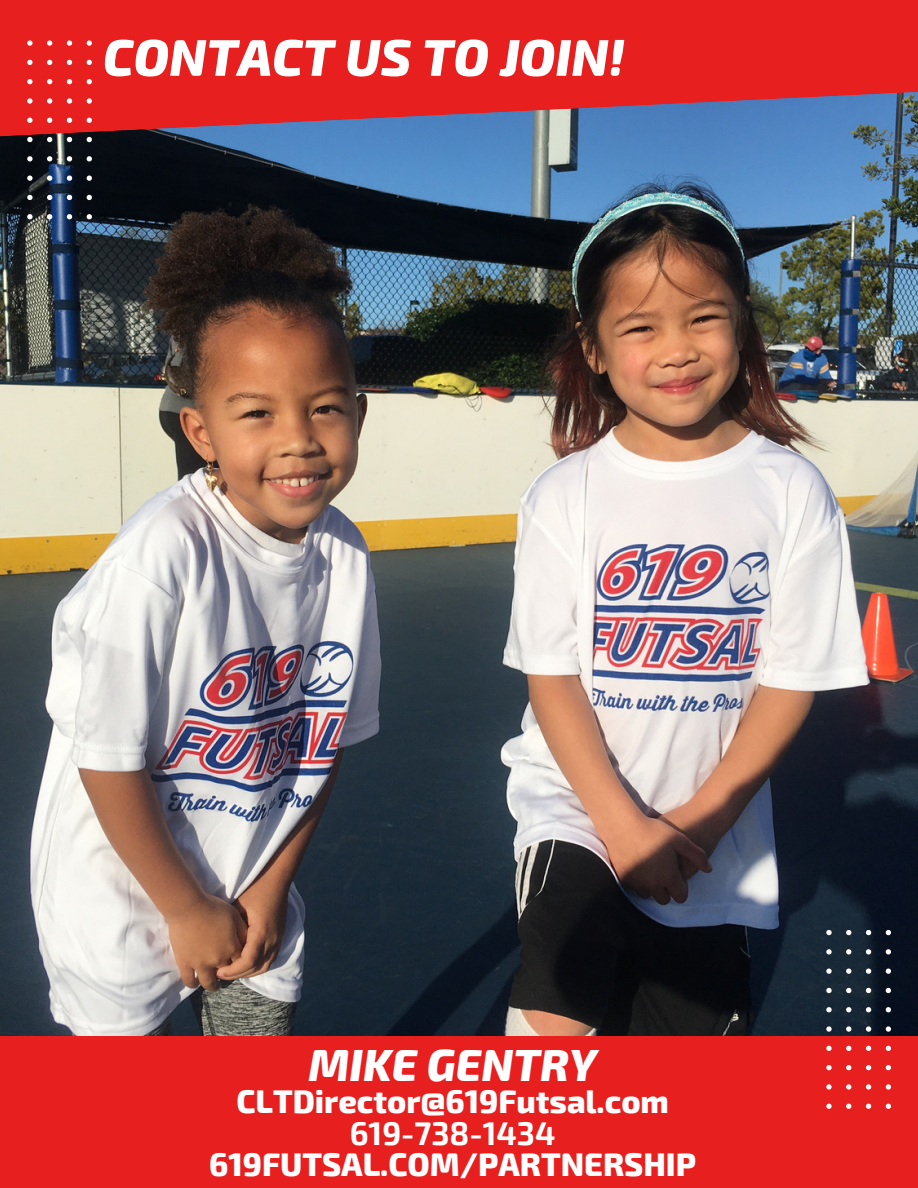
<style>
.page{position:relative;width:918px;height:1188px;background:#fff}
.page>*{position:absolute;margin:0;border:0;box-sizing:border-box;transform-origin:0 0}
.t1{font:italic 800 51.6px "Exo 2";color:#fff}
.t2{font:italic 800 44.1px "Exo 2";color:#fff}
.t3{font:800 32.1px "Exo 2";color:#fff}
.t4{font:700 32.1px "Exo 2";color:#fff}
</style>
<div class="page">
<img style="left:0;top:139px;width:918px;height:897px">
<svg style="left:0;top:0;width:918px;height:139px;background:#cc2f39"></svg>
<div style="left:0;top:1036px;width:918px;height:152px;background:#e81f1f"></div>
<svg style="left:27px;top:214px;width:6px;height:5px"></svg>
<svg style="left:27px;top:195px;width:6px;height:5px"></svg>
<svg style="left:27px;top:176px;width:6px;height:5px"></svg>
<svg style="left:27px;top:156px;width:6px;height:5px"></svg>
<svg style="left:27px;top:137px;width:6px;height:5px"></svg>
<svg style="left:27px;top:118px;width:6px;height:5px"></svg>
<svg style="left:27px;top:98px;width:6px;height:6px"></svg>
<svg style="left:27px;top:79px;width:6px;height:5px"></svg>
<svg style="left:27px;top:60px;width:6px;height:5px"></svg>
<svg style="left:27px;top:41px;width:6px;height:5px"></svg>
<svg style="left:47px;top:214px;width:5px;height:5px"></svg>
<svg style="left:47px;top:195px;width:5px;height:5px"></svg>
<svg style="left:47px;top:176px;width:5px;height:5px"></svg>
<svg style="left:47px;top:156px;width:5px;height:5px"></svg>
<svg style="left:47px;top:137px;width:5px;height:5px"></svg>
<svg style="left:47px;top:118px;width:5px;height:5px"></svg>
<svg style="left:47px;top:98px;width:5px;height:6px"></svg>
<svg style="left:47px;top:79px;width:5px;height:5px"></svg>
<svg style="left:47px;top:60px;width:5px;height:5px"></svg>
<svg style="left:47px;top:41px;width:5px;height:5px"></svg>
<svg style="left:67px;top:214px;width:5px;height:5px"></svg>
<svg style="left:67px;top:195px;width:5px;height:5px"></svg>
<svg style="left:67px;top:176px;width:5px;height:5px"></svg>
<svg style="left:67px;top:156px;width:5px;height:5px"></svg>
<svg style="left:67px;top:137px;width:5px;height:5px"></svg>
<svg style="left:67px;top:118px;width:5px;height:5px"></svg>
<svg style="left:67px;top:98px;width:5px;height:6px"></svg>
<svg style="left:67px;top:79px;width:5px;height:5px"></svg>
<svg style="left:67px;top:60px;width:5px;height:5px"></svg>
<svg style="left:67px;top:41px;width:5px;height:5px"></svg>
<svg style="left:87px;top:214px;width:5px;height:5px"></svg>
<svg style="left:87px;top:195px;width:5px;height:5px"></svg>
<svg style="left:87px;top:176px;width:5px;height:5px"></svg>
<svg style="left:87px;top:156px;width:5px;height:5px"></svg>
<svg style="left:87px;top:137px;width:5px;height:5px"></svg>
<svg style="left:87px;top:118px;width:5px;height:5px"></svg>
<svg style="left:87px;top:98px;width:5px;height:6px"></svg>
<svg style="left:87px;top:79px;width:5px;height:5px"></svg>
<svg style="left:87px;top:60px;width:5px;height:5px"></svg>
<svg style="left:87px;top:41px;width:5px;height:5px"></svg>
<svg style="left:826px;top:1104px;width:6px;height:5px"></svg>
<svg style="left:826px;top:1084px;width:6px;height:6px"></svg>
<svg style="left:826px;top:1065px;width:6px;height:5px"></svg>
<svg style="left:826px;top:1046px;width:6px;height:5px"></svg>
<svg style="left:826px;top:1026px;width:6px;height:6px"></svg>
<svg style="left:826px;top:1007px;width:6px;height:5px"></svg>
<svg style="left:826px;top:988px;width:6px;height:5px"></svg>
<svg style="left:826px;top:969px;width:6px;height:5px"></svg>
<svg style="left:826px;top:949px;width:6px;height:6px"></svg>
<svg style="left:826px;top:930px;width:6px;height:5px"></svg>
<svg style="left:846px;top:1104px;width:5px;height:5px"></svg>
<svg style="left:846px;top:1084px;width:5px;height:6px"></svg>
<svg style="left:846px;top:1065px;width:5px;height:5px"></svg>
<svg style="left:846px;top:1046px;width:5px;height:5px"></svg>
<svg style="left:846px;top:1026px;width:5px;height:6px"></svg>
<svg style="left:846px;top:1007px;width:5px;height:5px"></svg>
<svg style="left:846px;top:988px;width:5px;height:5px"></svg>
<svg style="left:846px;top:969px;width:5px;height:5px"></svg>
<svg style="left:846px;top:949px;width:5px;height:6px"></svg>
<svg style="left:846px;top:930px;width:5px;height:5px"></svg>
<svg style="left:866px;top:1104px;width:5px;height:5px"></svg>
<svg style="left:866px;top:1084px;width:5px;height:6px"></svg>
<svg style="left:866px;top:1065px;width:5px;height:5px"></svg>
<svg style="left:866px;top:1046px;width:5px;height:5px"></svg>
<svg style="left:866px;top:1026px;width:5px;height:6px"></svg>
<svg style="left:866px;top:1007px;width:5px;height:5px"></svg>
<svg style="left:866px;top:988px;width:5px;height:5px"></svg>
<svg style="left:866px;top:969px;width:5px;height:5px"></svg>
<svg style="left:866px;top:949px;width:5px;height:6px"></svg>
<svg style="left:866px;top:930px;width:5px;height:5px"></svg>
<svg style="left:886px;top:1104px;width:5px;height:5px"></svg>
<svg style="left:886px;top:1084px;width:5px;height:6px"></svg>
<svg style="left:886px;top:1065px;width:5px;height:5px"></svg>
<svg style="left:886px;top:1046px;width:5px;height:5px"></svg>
<svg style="left:886px;top:1026px;width:5px;height:6px"></svg>
<svg style="left:886px;top:1007px;width:5px;height:5px"></svg>
<svg style="left:886px;top:988px;width:5px;height:5px"></svg>
<svg style="left:886px;top:969px;width:5px;height:5px"></svg>
<svg style="left:886px;top:949px;width:5px;height:6px"></svg>
<svg style="left:886px;top:930px;width:5px;height:5px"></svg>
<h1 class="t1" style="left:103px;top:23px;width:523px">CONTACT US TO JOIN!</h1>
<h2 class="t2" style="left:309px;top:1036px;width:290px">MIKE GENTRY</h2>
<p class="t3" style="left:236px;top:1081px;width:434px">CLTDirector@619Futsal.com</p>
<p class="t4" style="left:350px;top:1113px;width:207px">619-738-1434</p>
<p class="t3" style="left:209px;top:1144px;width:488px">619FUTSAL.COM/PARTNERSHIP</p>
</div>
